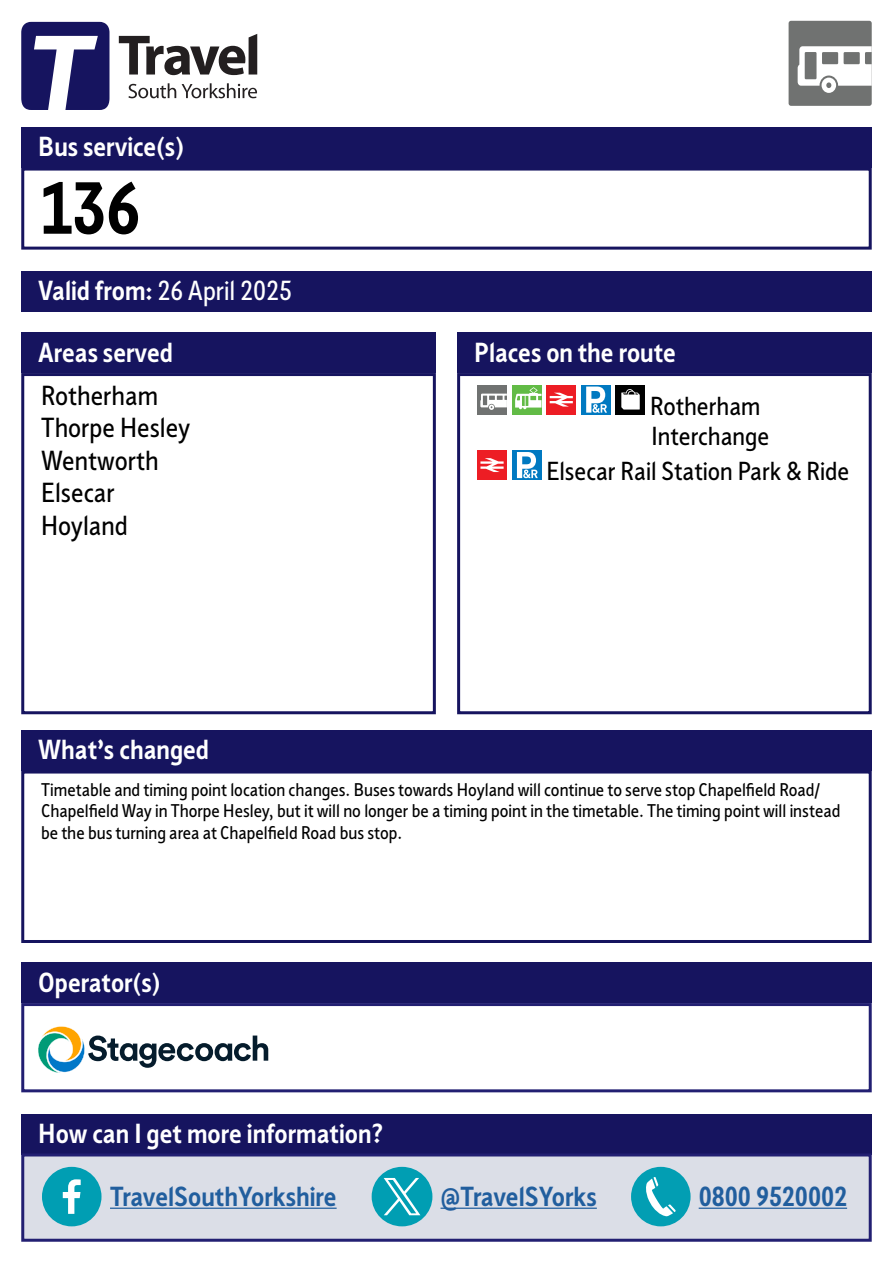
<style>
.page{position:relative;width:893px;height:1263px;background:#fff}
.page>*{position:absolute;margin:0;border:0;box-sizing:border-box;transform-origin:0 0}
.t1{font:700 72px "Sheffield Sans 2";color:#000}
.t2{font:700 27px "Sheffield Sans 2";color:#fff}
.t3{font:27px/32.4px "Sheffield Sans 2";color:#000}
.t4{font:700 27px "Sheffield Sans 2";color:#215e9e}
.t5{font:27px "Sheffield Sans 2";color:#fff}
.t6{font:25.5px/30.6px "Sheffield Sans 2";color:#000}
.t7{font:18px/21.6px "Sheffield Sans 2";color:#000}
.s1{font-weight:700}
</style>
<div class="page">
<div style="left:21px;top:271px;width:851px;height:40px;background:#16145f"></div>
<div style="left:21px;top:127px;width:851px;height:41px;background:#16145f"></div>
<div style="left:21px;top:168px;width:851px;height:82px;border:3px solid #16145f"></div>
<div style="left:21px;top:730px;width:851px;height:40px;background:#16145f"></div>
<div style="left:21px;top:333px;width:415px;height:40px;background:#16145f"></div>
<div style="left:21px;top:373px;width:415px;height:341px;border:3px solid #16145f"></div>
<div style="left:457px;top:333px;width:415px;height:40px;background:#16145f"></div>
<div style="left:477px;top:385px;width:30px;height:29px;background:#707271"></div>
<svg style="left:480px;top:394px;width:27px;height:16px"></svg>
<div style="left:512px;top:385px;width:29px;height:29px;background:#62bb46"></div>
<svg style="left:515px;top:387px;width:26px;height:22px"></svg>
<div style="left:546px;top:385px;width:30px;height:29px;background:#ed1d24"></div>
<svg style="left:550px;top:393px;width:23px;height:14px"></svg>
<div style="left:581px;top:385px;width:30px;height:29px;background:#0079c1"></div>
<svg style="left:586px;top:387px;width:21px;height:26px"></svg>
<div style="left:616px;top:385px;width:29px;height:29px;background:#000"></div>
<svg style="left:621px;top:389px;width:19px;height:20px"></svg>
<div style="left:477px;top:450px;width:30px;height:30px;background:#ed1d24"></div>
<svg style="left:480px;top:458px;width:24px;height:14px"></svg>
<div style="left:512px;top:450px;width:29px;height:30px;background:#0079c1"></div>
<svg style="left:517px;top:452px;width:21px;height:26px"></svg>
<div style="left:457px;top:373px;width:415px;height:341px;border:3px solid #16145f"></div>
<div style="left:789px;top:21px;width:83px;height:85px;background:#707271;border-radius:3px"></div>
<svg style="left:798px;top:46px;width:74px;height:47px"></svg>
<div style="left:21px;top:770px;width:851px;height:173px;border:3px solid #16145f"></div>
<svg style="left:128px;top:83px;width:48px;height:15px"></svg>
<svg style="left:182px;top:83px;width:75px;height:15px"></svg>
<svg style="left:119px;top:34px;width:138px;height:41px"></svg>
<svg style="left:21px;top:22px;width:88px;height:88px"></svg>
<div style="left:21px;top:962px;width:851px;height:41px;background:#16145f"></div>
<div style="left:21px;top:1003px;width:851px;height:89px;border:3px solid #221f72"></div>
<svg style="left:38px;top:1026px;width:230px;height:47px"></svg>
<div style="left:21px;top:1114px;width:851px;height:40px;background:#16145f"></div>
<div style="left:21px;top:1153px;width:851px;height:89px;background:#dbdee7;border:3px solid #221f72"></div>
<hr style="left:110px;top:1207px;width:227px;height:2px;background:#215e9e">
<hr style="left:699px;top:1207px;width:148px;height:2px;background:#215e9e">
<div style="left:42px;top:1167px;width:60px;height:59px;background:#009eb3;border-radius:50%"></div>
<svg style="left:63px;top:1179px;width:18px;height:35px"></svg>
<div style="left:631px;top:1167px;width:60px;height:59px;background:#029eb3;border-radius:50%"></div>
<svg style="left:646px;top:1177px;width:30px;height:39px"></svg>
<hr style="left:441px;top:1207px;width:156px;height:2px;background:#215e9e">
<div style="left:372px;top:1167px;width:60px;height:59px;background:#009eb3;border-radius:50%"></div>
<svg style="left:384px;top:1178px;width:36px;height:37px"></svg>
<h2 class="t2" style="left:38px;top:128px;width:147px">Bus service(s)</h2>
<h1 class="t1" style="left:41px;top:160px;width:101px">136</h1>
<h2 class="t5" style="left:38px;top:272px;width:255px"><span class="s1">Valid from:</span> 26 April 2025</h2>
<h2 class="t2" style="left:38px;top:334px;width:136px">Areas served</h2>
<h2 class="t3" style="left:41px;top:379px;width:150px">Rotherham<br>Thorpe Hesley<br>Wentworth<br>Elsecar<br>Hoyland</h2>
<h2 class="t2" style="left:38px;top:731px;width:172px">What’s changed</h2>
<h2 class="t2" style="left:474px;top:334px;width:203px">Places on the route</h2>
<h3 class="t6" style="left:650px;top:390px;width:121px">Rotherham<br>Interchange</h3>
<h3 class="t6" style="left:546px;top:455px;width:305px">Elsecar Rail Station Park &amp; Ride</h3>
<p class="t7" style="left:41px;top:778px;width:801px">Timetable and timing point location changes. Buses towards Hoyland will continue to serve stop Chapelfield Road/<br>Chapelfield Way in Thorpe Hesley, but it will no longer be a timing point in the timetable. The timing point will instead be the bus turning area at Chapelfield Road bus stop.</p>
<h2 class="t2" style="left:38px;top:964px;width:124px">Operator(s)</h2>
<h2 class="t2" style="left:38px;top:1115px;width:347px">How can I get more information?</h2>
<h2 class="t4" style="left:110px;top:1178px;width:228px">TravelSouthYorkshire</h2>
<h2 class="t4" style="left:441px;top:1178px;width:158px">@TravelSYorks</h2>
<h2 class="t4" style="left:699px;top:1178px;width:150px">0800 9520002</h2>
</div>
